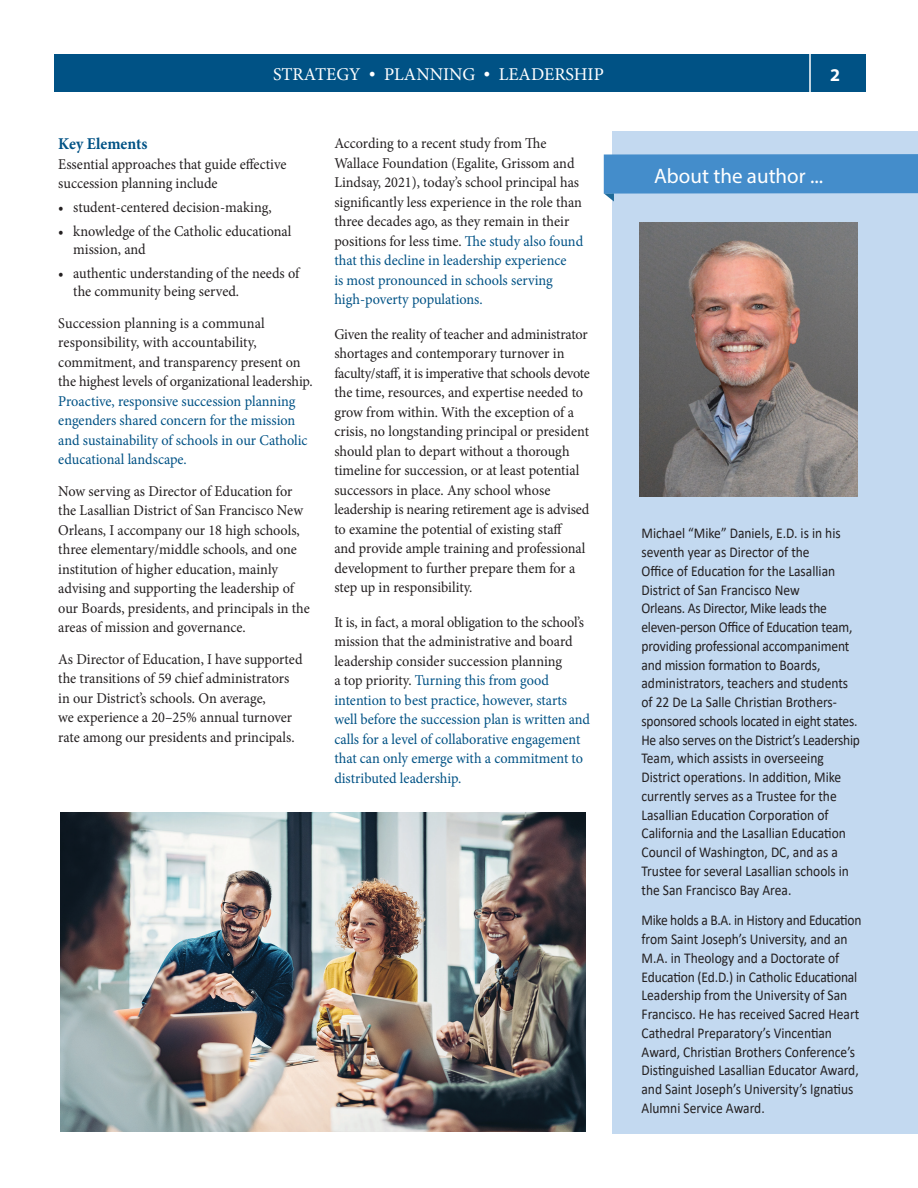
<style>
.page{position:relative;width:918px;height:1188px;background:#fff}
.page>*{position:absolute;margin:0;border:0;box-sizing:border-box;transform-origin:0 0}
.t1{font:21px "Myriad Pro";color:#fff}
.t2{font:18px "Minion Pro";color:#fff}
.t3{font:700 18px "Myriad Pro";color:#fff}
.t4{font:700 16.5px "Minion Pro";color:#005285;scale:.95 1}
.t5{font:15px/19.5px "Minion Pro";letter-spacing:-.005em;color:#231f20;scale:.95 1}
.t6{font:15px/18.8px "Calibri";color:#231f20;scale:.9 1}
.t7{font:15px/19.5px "Minion Pro";letter-spacing:-.005em;color:#005285;scale:.95 1}
.s1{color:#005285}
.s2{color:#231f20}
</style>
<div class="page">
<div style="left:613px;top:132px;width:305px;height:1002px;background:#c3d9f0"></div>
<div style="left:55px;top:55px;width:811px;height:37px;background:#005285"></div>
<hr style="left:809px;top:43px;width:2px;height:52px;background:#fff">
<img style="left:639px;top:222px;width:219px;height:275px">
<img style="left:60px;top:812px;width:525px;height:320px">
<svg style="left:604px;top:194px;width:10px;height:8px"></svg>
<div style="left:604px;top:154px;width:314px;height:40px;background:#448dcb"></div>
<p class="t2" style="left:273px;top:62px;width:332px">STRATEGY • PLANNING • LEADERSHIP</p>
<p class="t3" style="left:830px;top:63px;width:11px">2</p>
<p class="t4" style="left:58px;top:133px;width:95px">Key Elements</p>
<p class="t5" style="left:58px;top:154px;width:242px">Essential approaches that guide effective succession planning include</p>
<p class="t5" style="left:58px;top:198px;width:226px">• student-centered decision-making,</p>
<p class="t5" style="left:73px;top:223px;width:231px;line-height:18px;text-indent:-15px">• knowledge of the Catholic educational mission, and</p>
<p class="t5" style="left:73px;top:265px;width:239px;line-height:18px;text-indent:-15px">• authentic understanding of the needs of the community being served.</p>
<p class="t5" style="left:58px;top:313px;width:269px">Succession planning is a communal responsibility, with accountability, commitment, and transparency present on the highest levels of organizational leadership.</p>
<p class="t7" style="left:58px;top:391px;width:264px">Proactive, responsive succession planning engenders shared concern for the mission and sustainability of schools in our Catholic educational landscape.</p>
<p class="t5" style="left:58px;top:481px;width:266px">Now serving as Director of Education for the Lasallian District of San Francisco New Orleans, I accompany our 18 high schools, three elementary/middle schools, and one institution of higher education, mainly advising and supporting the leadership of our Boards, presidents, and principals in the areas of mission and governance.</p>
<p class="t5" style="left:58px;top:649px;width:259px">As Director of Education, I have supported the transitions of 59 chief administrators in our District’s schools. On average,<br>we experience a 20–25% annual turnover rate among our presidents and principals.</p>
<p class="t5" style="left:334px;top:134px;width:264px">According to a recent study from The Wallace Foundation (Egalite, Grissom and Lindsay, 2021), today’s school principal has significantly less experience in the role than three decades ago, as they remain in their positions for less time. <span class="s1">The study also found that this decline in leadership experience<br>is most pronounced in schools serving high-poverty populations.</span></p>
<p class="t5" style="left:334px;top:324px;width:271px">Given the reality of teacher and administrator shortages and contemporary turnover in faculty/staff, it is imperative that schools devote the time, resources, and expertise needed to grow from within. With the exception of a crisis, no longstanding principal or president should plan to depart without a thorough timeline for succession, or at least potential successors in place. Any school whose leadership is nearing retirement age is advised to examine the potential of existing staff<br>and provide ample training and professional development to further prepare them for a step up in responsibility.</p>
<p class="t7" style="left:334px;top:612px;width:271px"><span class="s2">It is, in fact, a moral obligation to the school’s mission that the administrative and board leadership consider succession planning<br>a top priority.</span> Turning this from good intention to best practice, however, starts well before the succession plan is written and calls for a level of collaborative engagement that can only emerge with a commitment to distributed leadership.</p>
<h1 class="t1" style="left:654px;top:163px;width:171px">About the author ...</h1>
<p class="t6" style="left:642px;top:524px;width:244px">Michael “Mike” Daniels, E.D. is in his seventh year as Director of the<br>Office of Education for the Lasallian District of San Francisco New<br>Orleans. As Director, Mike leads the eleven-person Office of Education team, providing professional accompaniment and mission formation to Boards, administrators, teachers and students of 22 De La Salle Christian Brothers&shy;sponsored schools located in eight states.<br>He also serves on the District’s Leadership Team, which assists in overseeing District operations. In addition, Mike currently serves as a Trustee for the Lasallian Education Corporation of California and the Lasallian Education Council of Washington, DC, and as a Trustee for several Lasallian schools in the San Francisco Bay Area.</p>
<p class="t6" style="left:642px;top:911px;width:246px">Mike holds a B.A. in History and Education from Saint Joseph’s University, and an M.A. in Theology and a Doctorate of Education (Ed.D.) in Catholic Educational Leadership from the University of San Francisco. He has received Sacred Heart Cathedral Preparatory’s Vincentian Award, Christian Brothers Conference’s Distinguished Lasallian Educator Award, and Saint Joseph’s University’s Ignatius Alumni Service Award.</p>
</div>
